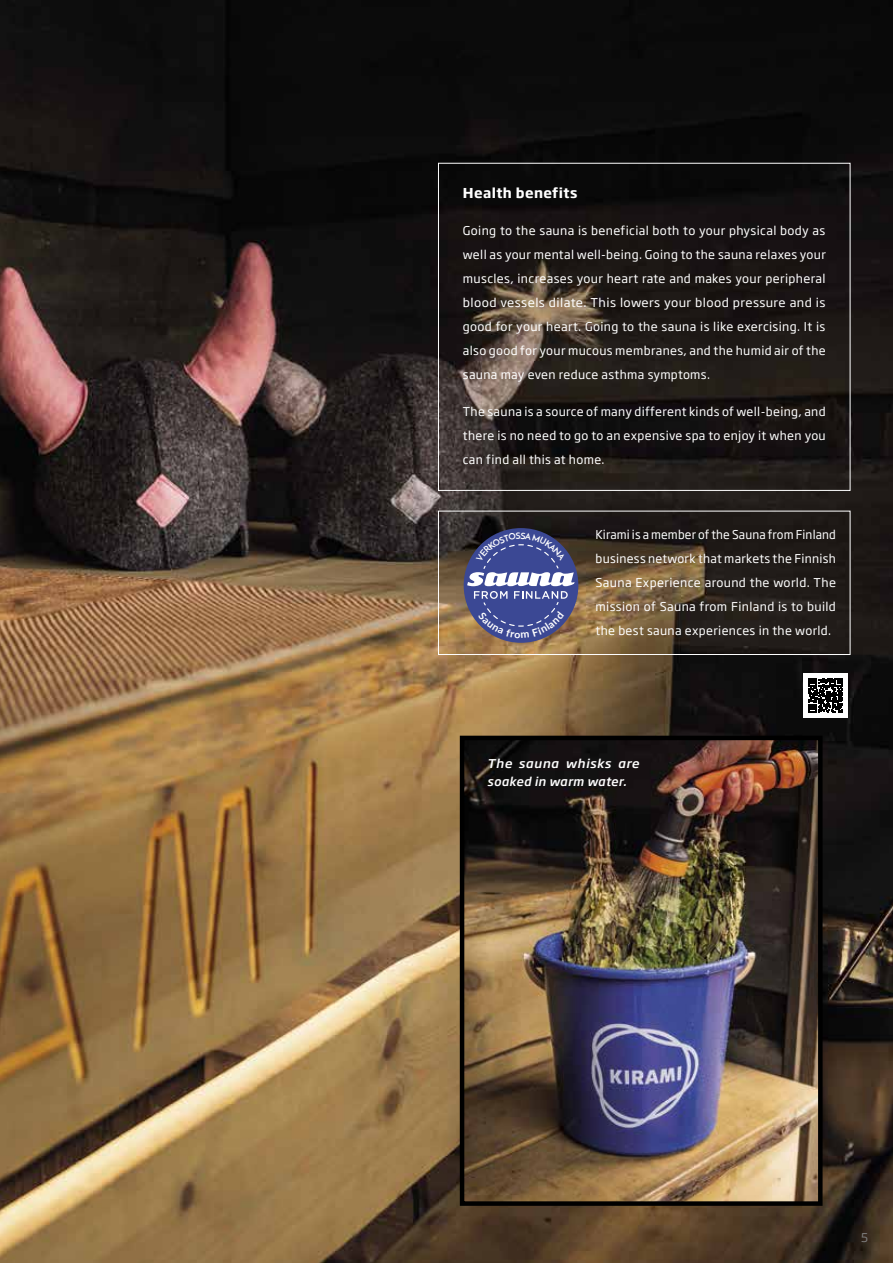
<style>
.page{position:relative;width:893px;height:1263px;background:#fff}
.page>*{position:absolute;margin:0;border:0;box-sizing:border-box;transform-origin:0 0}
.t1{font:700 13.5px "Soho Gothic Pro";letter-spacing:.03em;color:#fff}
.t2{font:12px/24px "Soho Gothic Pro";letter-spacing:.03em;color:#fff;text-align:justify}
.t3{font:12px/24px "Soho Gothic Pro";letter-spacing:.03em;color:#fff;text-align:justify;scale:.96 1}
.t4{font:italic 500 12px/18px "Soho Gothic Pro";letter-spacing:.03em;color:#fff;scale:1.04 1}
.t5{font:12px "Soho Gothic Pro";color:#7c7c7c}
</style>
<div class="page">
<img style="left:0;top:0;width:893px;height:1263px">
<img style="left:465px;top:741px;width:353px;height:460px">
<div style="left:460px;top:736px;width:363px;height:470px;border:4px solid #000"></div>
<div style="left:438px;top:163px;width:412px;height:328px;border:1px solid #fff"></div>
<div style="left:438px;top:511px;width:412px;height:144px;border:1px solid #fff"></div>
<div style="left:464px;top:528px;width:114px;height:115px;border:3px solid #3b4894;border-radius:50%"></div>
<div style="left:803px;top:673px;width:45px;height:44px;background:#fff"></div>
<svg style="left:808px;top:678px;width:35px;height:35px"></svg>
<svg style="left:467px;top:532px;width:108px;height:106px;background:#595f94"></svg>
<p class="t1" style="left:463px;top:182px;width:116px">Health benefits</p>
<p class="t2" style="left:463px;top:218px;width:364px">Going to the sauna is beneficial both to your physical body as well as your mental well-being. Going to the sauna relaxes your muscles, increases your heart rate and makes your peripheral blood vessels dilate. This lowers your blood pressure and is good for your heart. Going to the sauna is like exercising. It is also good for your mucous membranes, and the humid air of the sauna may even reduce asthma symptoms.</p>
<p class="t2" style="left:463px;top:399px;width:364px">The sauna is a source of many different kinds of well-being, and there is no need to go to an expensive spa to enjoy it when you can find all this at home.</p>
<p class="t3" style="left:595px;top:522px;width:252px">Kirami is a member of the Sauna from Finland business network that markets the Finnish Sauna Experience around the world. The mission of Sauna from Finland is to build the best sauna experiences in the world.</p>
<p class="t4" style="left:487px;top:754px;width:148px">The sauna whisks are soaked in warm water.</p>
<p class="t5" style="left:858px;top:1228px;width:9px">5</p>
<p class="t5" style="left:861px;top:1228px;width:9px">5</p>
</div>
